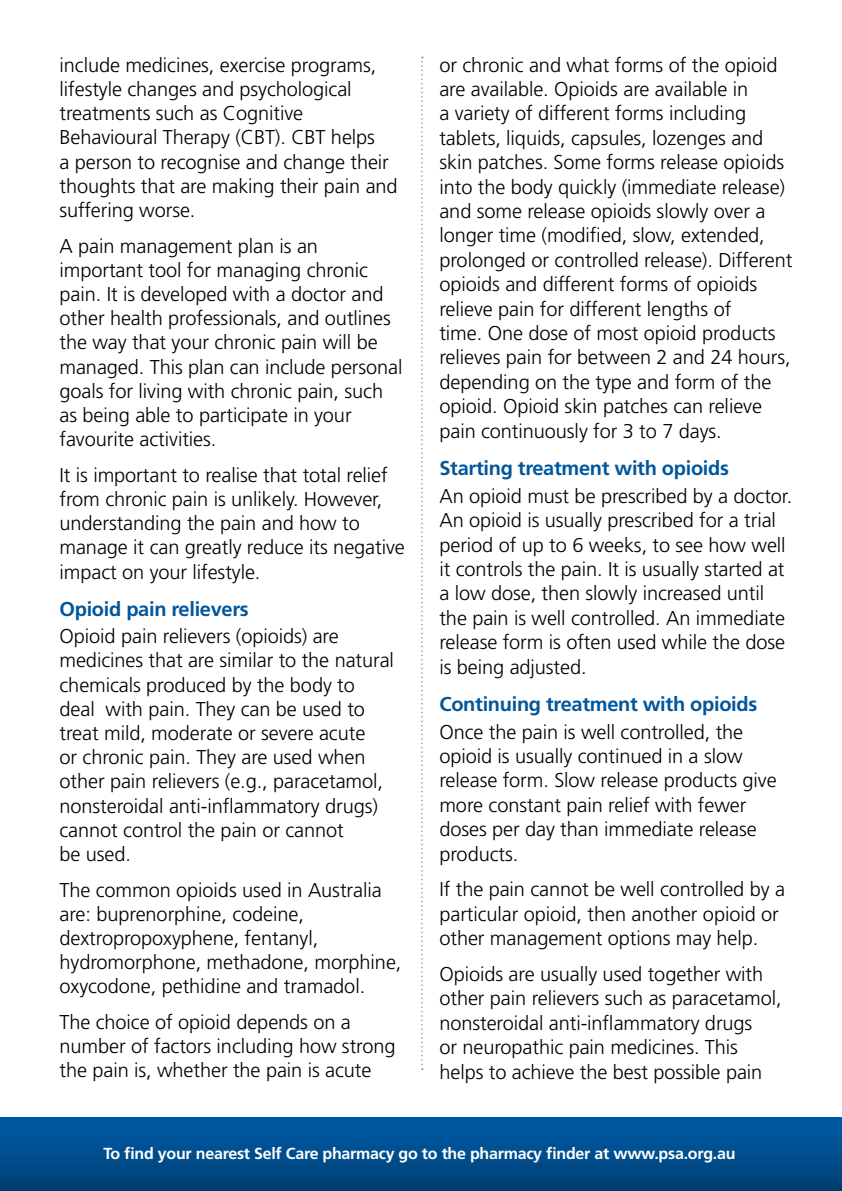
<style>
.page{position:relative;width:842px;height:1191px;background:#fff}
.page>*{position:absolute;margin:0;border:0;box-sizing:border-box;transform-origin:0 0}
.t1{font:300 20px/24.2px "Frutiger LT Std";letter-spacing:-.005em;color:#000}
.t2{font:700 20px "Frutiger LT Std";letter-spacing:-.015em;color:#00569c}
.t3{font:700 16px "Frutiger LT Std";letter-spacing:-.015em;color:#fff}
</style>
<div class="page">
<div style="left:0;top:1117px;width:842px;height:74px;background:linear-gradient(to bottom,#005ba6,#003f73)"></div>
<svg style="left:421px;top:57px;width:2px;height:1012px"></svg>
<p class="t1" style="left:60px;top:53px;width:340px">include medicines, exercise programs, lifestyle changes and psychological treatments such as Cognitive Behavioural Therapy (CBT). CBT helps<br>a person to recognise and change their thoughts that are making their pain and suffering worse.</p>
<p class="t1" style="left:60px;top:234px;width:344px">A pain management plan is an important tool for managing chronic pain. It is developed with a doctor and other health professionals, and outlines the way that your chronic pain will be managed. This plan can include personal goals for living with chronic pain, such as being able to participate in your favourite activities.</p>
<p class="t1" style="left:60px;top:463px;width:347px">It is important to realise that total relief from chronic pain is unlikely. However, understanding the pain and how to manage it can greatly reduce its negative impact on your lifestyle.</p>
<p class="t2" style="left:60px;top:597px;width:191px">Opioid pain relievers</p>
<p class="t1" style="left:60px;top:624px;width:336px">Opioid pain relievers (opioids) are medicines that are similar to the natural chemicals produced by the body to deal with pain. They can be used to treat mild, moderate or severe acute<br>or chronic pain. They are used when other pain relievers (e.g., paracetamol, nonsteroidal anti-inflammatory drugs) cannot control the pain or cannot<br>be used.</p>
<p class="t1" style="left:60px;top:878px;width:343px">The common opioids used in Australia are: buprenorphine, codeine, dextropropoxyphene, fentanyl, hydromorphone, methadone, morphine, oxycodone, pethidine and tramadol.</p>
<p class="t1" style="left:60px;top:1010px;width:338px">The choice of opioid depends on a number of factors including how strong the pain is, whether the pain is acute</p>
<p class="t1" style="left:439px;top:53px;width:354px">or chronic and what forms of the opioid are available. Opioids are available in<br>a variety of different forms including tablets, liquids, capsules, lozenges and skin patches. Some forms release opioids into the body quickly (immediate release) and some release opioids slowly over a longer time (modified, slow, extended, prolonged or controlled release). Different opioids and different forms of opioids relieve pain for different lengths of<br>time. One dose of most opioid products relieves pain for between 2 and 24 hours, depending on the type and form of the opioid. Opioid skin patches can relieve pain continuously for 3 to 7 days.</p>
<p class="t2" style="left:439px;top:457px;width:291px">Starting treatment with opioids</p>
<p class="t1" style="left:439px;top:484px;width:354px">An opioid must be prescribed by a doctor.<br>An opioid is usually prescribed for a trial period of up to 6 weeks, to see how well it controls the pain. It is usually started at a low dose, then slowly increased until the pain is well controlled. An immediate release form is often used while the dose is being adjusted.</p>
<p class="t2" style="left:439px;top:692px;width:319px">Continuing treatment with opioids</p>
<p class="t1" style="left:439px;top:720px;width:339px">Once the pain is well controlled, the opioid is usually continued in a slow release form. Slow release products give more constant pain relief with fewer doses per day than immediate release products.</p>
<p class="t1" style="left:439px;top:877px;width:347px">If the pain cannot be well controlled by a particular opioid, then another opioid or other management options may help.</p>
<p class="t1" style="left:439px;top:962px;width:344px">Opioids are usually used together with other pain relievers such as paracetamol, nonsteroidal anti-inflammatory drugs<br>or neuropathic pain medicines. This helps to achieve the best possible pain</p>
<p class="t3" style="left:104px;top:1143px;width:633px">To find your nearest Self Care pharmacy go to the pharmacy finder at www.psa.org.au</p>
</div>
